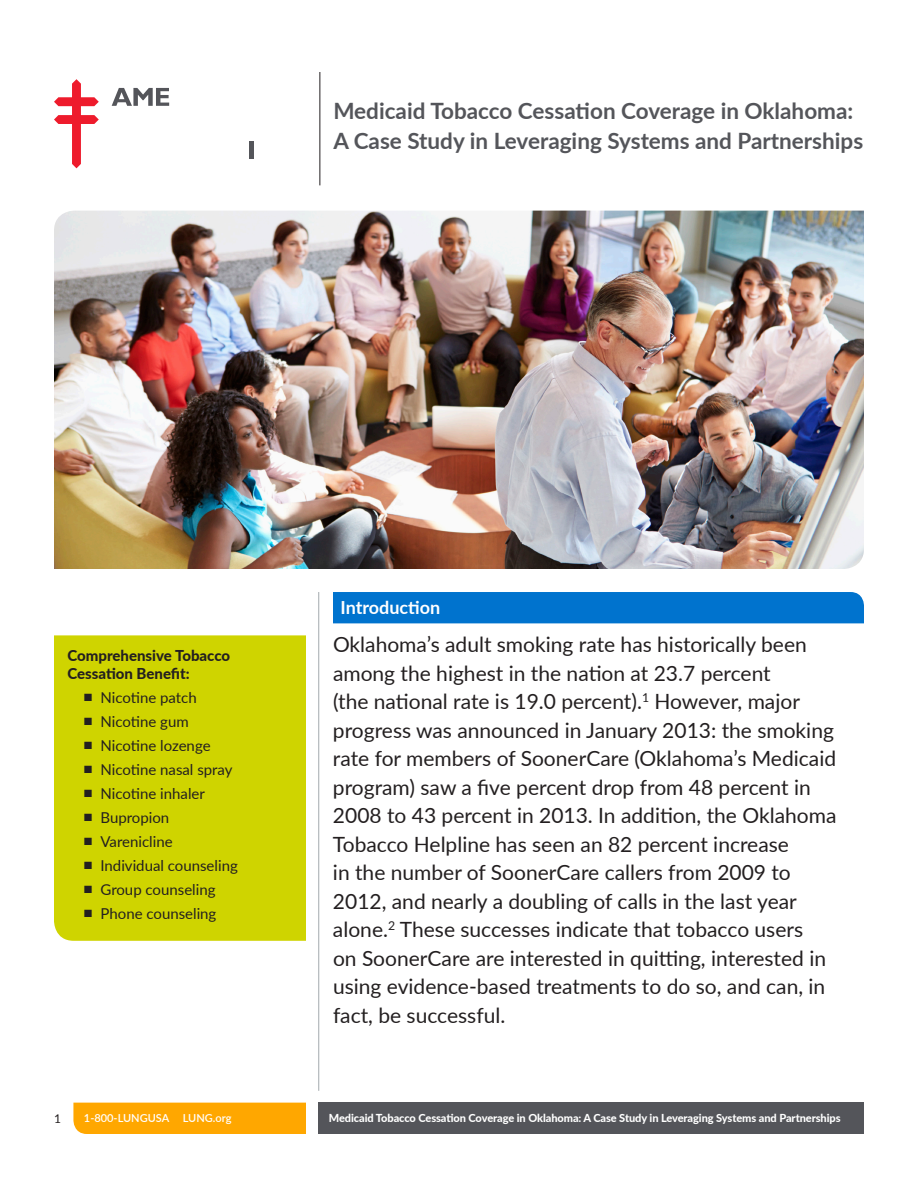
<style>
.page{position:relative;width:918px;height:1188px;background:#fff}
.page>*{position:absolute;margin:0;border:0;box-sizing:border-box;transform-origin:0 0}
.t1{font:700 22.5px/30px "Lato";color:#54555a}
.t2{font:21px/28.5px "Lato";color:#231f20}
.t3{font:700 18px "Lato";color:#fff}
.t4{font:15px "Lato";color:#231f20}
.L_Header{font:800 15px/18px "Lato";color:#231f20}
.t5{font:12px "Lato";color:#231f20}
.t6{font:800 10.95px "Lato";letter-spacing:-.005em;color:#fff}
.t7{font:600 10.95px "Lato";color:#fff}
</style>
<div class="page">
<hr style="left:318px;top:592px;width:1px;height:499px;background:#a3a9ad">
<hr style="left:320px;top:72px;width:1px;height:113px;background:#231f20">
<svg style="left:112px;top:88px;width:57px;height:18px"></svg>
<hr style="left:250px;top:141px;width:4px;height:18px;background:#54555a">
<svg style="left:54px;top:79px;width:45px;height:89px"></svg>
<div style="left:333px;top:592px;width:531px;height:31px;background:#0073ce"></div>
<img style="left:54px;top:211px;width:810px;height:358px">
<div style="left:54px;top:635px;width:252px;height:306px;background:#cfd400"></div>
<div style="left:318px;top:1103px;width:546px;height:31px;background:#54555a"></div>
<div style="left:73px;top:1103px;width:233px;height:31px;background:#ffa700"></div>
<h1 class="t1" style="left:333px;top:95px;width:531px">Medicaid Tobacco Cessation Coverage in Oklahoma:<br>A Case Study in Leveraging Systems and Partnerships</h1>
<p class="L_Header" style="left:68px;top:646px;width:164px">Comprehensive Tobacco<br>Cessation Benefit:</p>
<p class="t4" style="left:84px;top:687px;width:114px">■■ Nicotine patch</p>
<p class="t4" style="left:84px;top:711px;width:106px">■■ Nicotine gum</p>
<p class="t4" style="left:84px;top:735px;width:128px">■■ Nicotine lozenge</p>
<p class="t4" style="left:84px;top:759px;width:150px">■■ Nicotine nasal spray</p>
<p class="t4" style="left:84px;top:783px;width:122px">■■ Nicotine inhaler</p>
<p class="t4" style="left:84px;top:807px;width:87px">■■ Bupropion</p>
<p class="t4" style="left:84px;top:831px;width:90px">■■ Varenicline</p>
<p class="t4" style="left:84px;top:855px;width:155px">■■ Individual counseling</p>
<p class="t4" style="left:84px;top:879px;width:133px">■■ Group counseling</p>
<p class="t4" style="left:84px;top:903px;width:134px">■■ Phone counseling</p>
<h2 class="t3" style="left:340px;top:594px;width:101px">Introduction</h2>
<p class="t2" style="left:333px;top:630px;width:505px">Oklahoma’s adult smoking rate has historically been among the highest in the nation at 23.7 percent<br>(the national rate is 19.0 percent).<sup>1</sup> However, major progress was announced in January 2013: the smoking rate for members of SoonerCare (Oklahoma’s Medicaid program) saw a five percent drop from 48 percent in 2008 to 43 percent in 2013. In addition, the Oklahoma Tobacco Helpline has seen an 82 percent increase<br>in the number of SoonerCare callers from 2009 to 2012, and nearly a doubling of calls in the last year alone.<sup>2</sup> These successes indicate that tobacco users<br>on SoonerCare are interested in quitting, interested in using evidence-based treatments to do so, and can, in fact, be successful.</p>
<p class="t5" style="left:54px;top:1110px;width:8px">1</p>
<p class="t7" style="left:84px;top:1110px;width:149px">1-800-LUNGUSA LUNG.org</p>
<p class="t6" style="left:329px;top:1110px;width:513px">Medicaid Tobacco Cessation Coverage in Oklahoma: A Case Study in Leveraging Systems and Partnerships</p>
</div>
